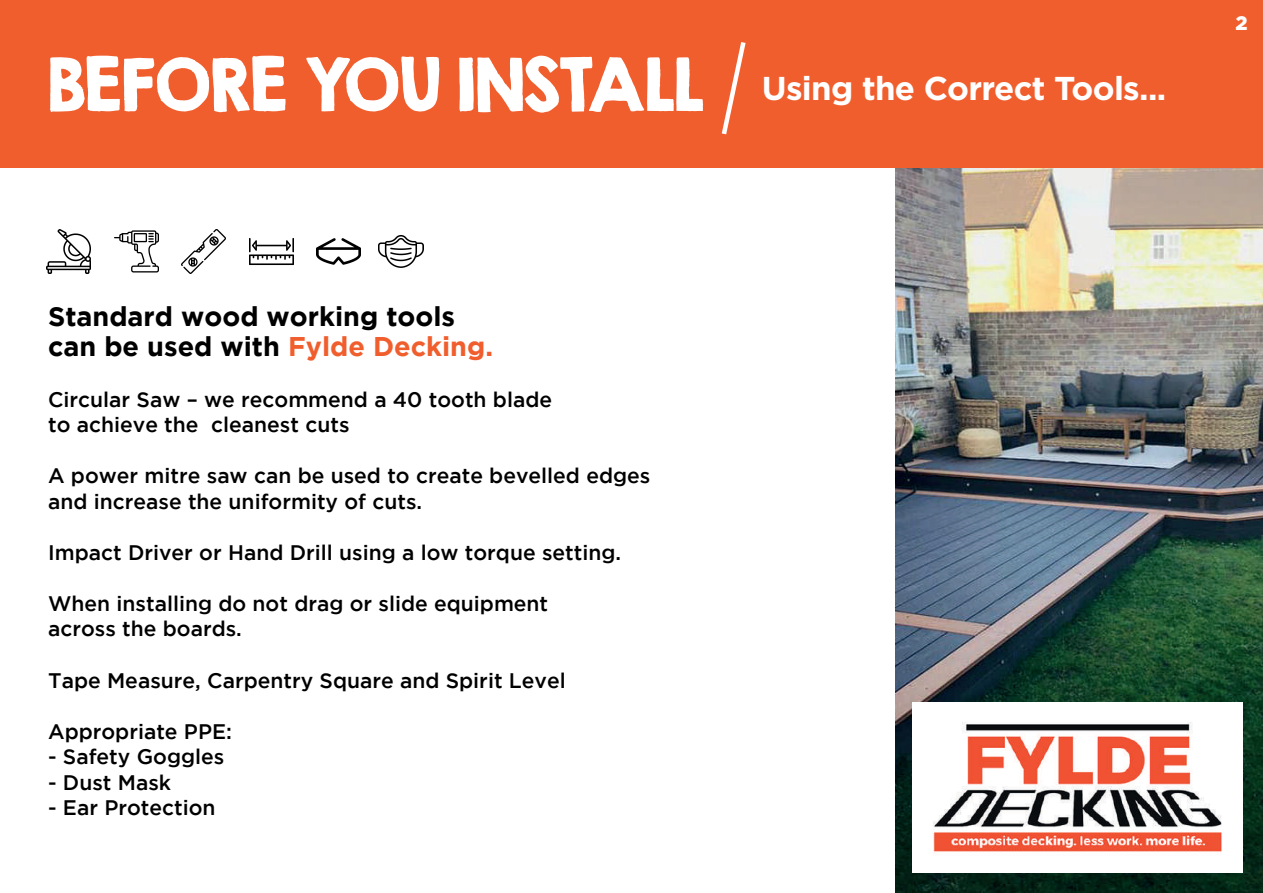
<style>
.page{position:relative;width:1263px;height:893px;background:#fff}
.page>*{position:absolute;margin:0;border:0;box-sizing:border-box;transform-origin:0 0}
.t1{font:700 33px "Gotham";letter-spacing:-.02em;color:#fff}
.t2{font:700 27px/30px "Gotham";color:#000001}
.t3{font:500 21px/25.5px "Gotham";color:#000001}
.t4{font:900 19.5px "Gotham";color:#fff}
.s1{font-family:"KG Second Chances Solid";font-weight:400;font-size:66px}
.s2{color:#f15e2e}
</style>
<div class="page">
<img style="left:895px;top:167px;width:368px;height:726px">
<div style="left:0;top:0;width:1263px;height:167px;background:#f15e2e"></div>
<div style="left:912px;top:702px;width:330px;height:171px;background:#fff"></div>
<img style="left:933px;top:722px;width:289px;height:133px">
<svg style="left:721px;top:42px;width:25px;height:93px"></svg>
<img style="left:317px;top:238px;width:44px;height:27px">
<img style="left:182px;top:230px;width:44px;height:44px">
<img style="left:47px;top:230px;width:44px;height:44px">
<img style="left:114px;top:230px;width:44px;height:43px">
<img style="left:249px;top:238px;width:44px;height:27px">
<img style="left:379px;top:235px;width:44px;height:33px">
<h1 class="t1" style="left:48px;top:69px;width:1120px"><span class="s1">BEFORE YOU INSTALL</span> Using the Correct Tools...</h1>
<p class="t4" style="left:1235px;top:11px;width:14px">2</p>
<p class="t2" style="left:48px;top:301px;width:446px">Standard wood working tools can be used with <span class="s2">Fylde Decking.</span></p>
<p class="t3" style="left:48px;top:386px;width:505px">Circular Saw – we recommend a 40 tooth blade to achieve the cleanest cuts</p>
<p class="t3" style="left:48px;top:463px;width:604px">A power mitre saw can be used to create bevelled edges and increase the uniformity of cuts.</p>
<p class="t3" style="left:48px;top:539px;width:575px">Impact Driver or Hand Drill using a low torque setting.</p>
<p class="t3" style="left:48px;top:590px;width:502px">When installing do not drag or slide equipment across the boards.</p>
<p class="t3" style="left:48px;top:667px;width:519px">Tape Measure, Carpentry Square and Spirit Level</p>
<p class="t3" style="left:48px;top:718px;width:185px">Appropriate PPE:</p>
<p class="t3" style="left:48px;top:743px;width:178px">- Safety Goggles</p>
<p class="t3" style="left:48px;top:769px;width:124px">- Dust Mask</p>
<p class="t3" style="left:48px;top:794px;width:169px">- Ear Protection</p>
</div>
